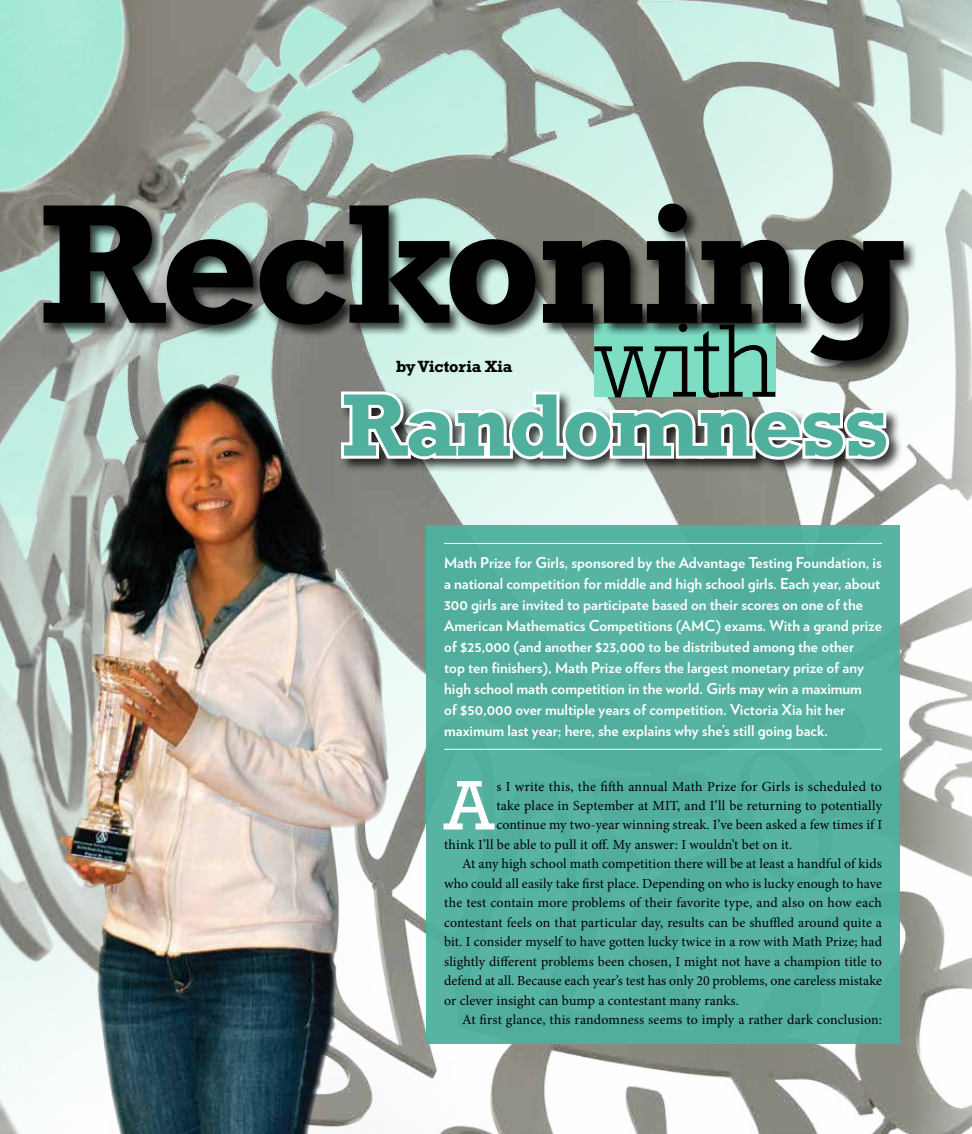
<style>
.page{position:relative;width:972px;height:1134px;background:#fff}
.page>*{position:absolute;margin:0;border:0;box-sizing:border-box;transform-origin:0 0}
.t1{font:700 172.65px "Rockwell Std";letter-spacing:-.03em;color:#000}
.t2{font:300 106.2px "Rockwell Std";color:#000}
.t3{font:700 90.15px "Rockwell Std";letter-spacing:-.03em;color:#4fb09e}
.t4{font:71.25px "Rockwell Std";color:#fff}
.t5{font:700 16.5px "Rockwell Std";letter-spacing:-.01em;color:#000}
.t6{font:700 15px/21px "Verlag";color:#fff}
.t7{font:13.8px "Minion Pro";letter-spacing:.01em;color:#000}
</style>
<div class="page">
<img style="left:0;top:0;width:972px;height:1134px">
<div style="left:594px;top:325px;width:182px;height:72px;background:#7ddec4"></div>
<img style="left:13px;top:319px;width:413px;height:815px">
<div style="left:426px;top:526px;width:474px;height:518px;background:#57b3a2"></div>
<hr style="left:444px;top:543px;width:438px;height:1px;background:#fff">
<hr style="left:444px;top:749px;width:438px;height:1px;background:#fff">
<div style="left:42px;top:202px;width:876px;height:173px;background:#000;opacity:.75"></div>
<div style="left:340px;top:389px;width:563px;height:85px;background:#000;opacity:.75"></div>
<svg style="left:338px;top:388px;width:554px;height:75px"></svg>
<h1 class="t1" style="left:40px;top:163px;width:868px">Reckoning</h1>
<h3 class="t3" style="left:342px;top:372px;width:549px">Randomness</h3>
<h2 class="t2" style="left:594px;top:300px;width:183px">with</h2>
<p class="t5" style="left:396px;top:356px;width:118px">by Victoria Xia</p>
<p class="t6" style="left:444px;top:551px;width:439px">Math Prize for Girls, sponsored by the Advantage Testing Foundation, is a national competition for middle and high school girls. Each year, about 300 girls are invited to participate based on their scores on one of the American Mathematics Competitions (AMC) exams. With a grand prize of $25,000 (and another $23,000 to be distributed among the other<br>top ten finishers), Math Prize offers the largest monetary prize of any high school math competition in the world. Girls may win a maximum<br>of $50,000 over multiple years of competition. Victoria Xia hit her maximum last year; here, she explains why she’s still going back.</p>
<h3 class="t4" style="left:444px;top:764px;width:51px">A</h3>
<p class="t7" style="left:496px;top:777px;width:387px">s I write this, the fifth annual Math Prize for Girls is scheduled to</p>
<p class="t7" style="left:496px;top:796px;width:387px">take place in September at MIT, and I’ll be returning to potentially</p>
<p class="t7" style="left:496px;top:816px;width:387px">continue my two-year winning streak. I’ve been asked a few times if I</p>
<p class="t7" style="left:444px;top:835px;width:350px">think I’ll be able to pull it off. My answer: I wouldn’t bet on it.</p>
<p class="t7" style="left:462px;top:855px;width:421px">At any high school math competition there will be at least a handful of kids</p>
<p class="t7" style="left:444px;top:874px;width:439px">who could all easily take first place. Depending on who is lucky enough to have</p>
<p class="t7" style="left:444px;top:894px;width:439px">the test contain more problems of their favorite type, and also on how each</p>
<p class="t7" style="left:444px;top:913px;width:439px">contestant feels on that particular day, results can be shuffled around quite a</p>
<p class="t7" style="left:444px;top:933px;width:439px">bit. I consider myself to have gotten lucky twice in a row with Math Prize; had</p>
<p class="t7" style="left:444px;top:952px;width:439px">slightly different problems been chosen, I might not have a champion title to</p>
<p class="t7" style="left:444px;top:972px;width:439px">defend at all. Because each year’s test has only 20 problems, one careless mistake</p>
<p class="t7" style="left:444px;top:991px;width:296px">or clever insight can bump a contestant many ranks.</p>
<p class="t7" style="left:462px;top:1011px;width:421px">At first glance, this randomness seems to imply a rather dark conclusion:</p>
</div>
